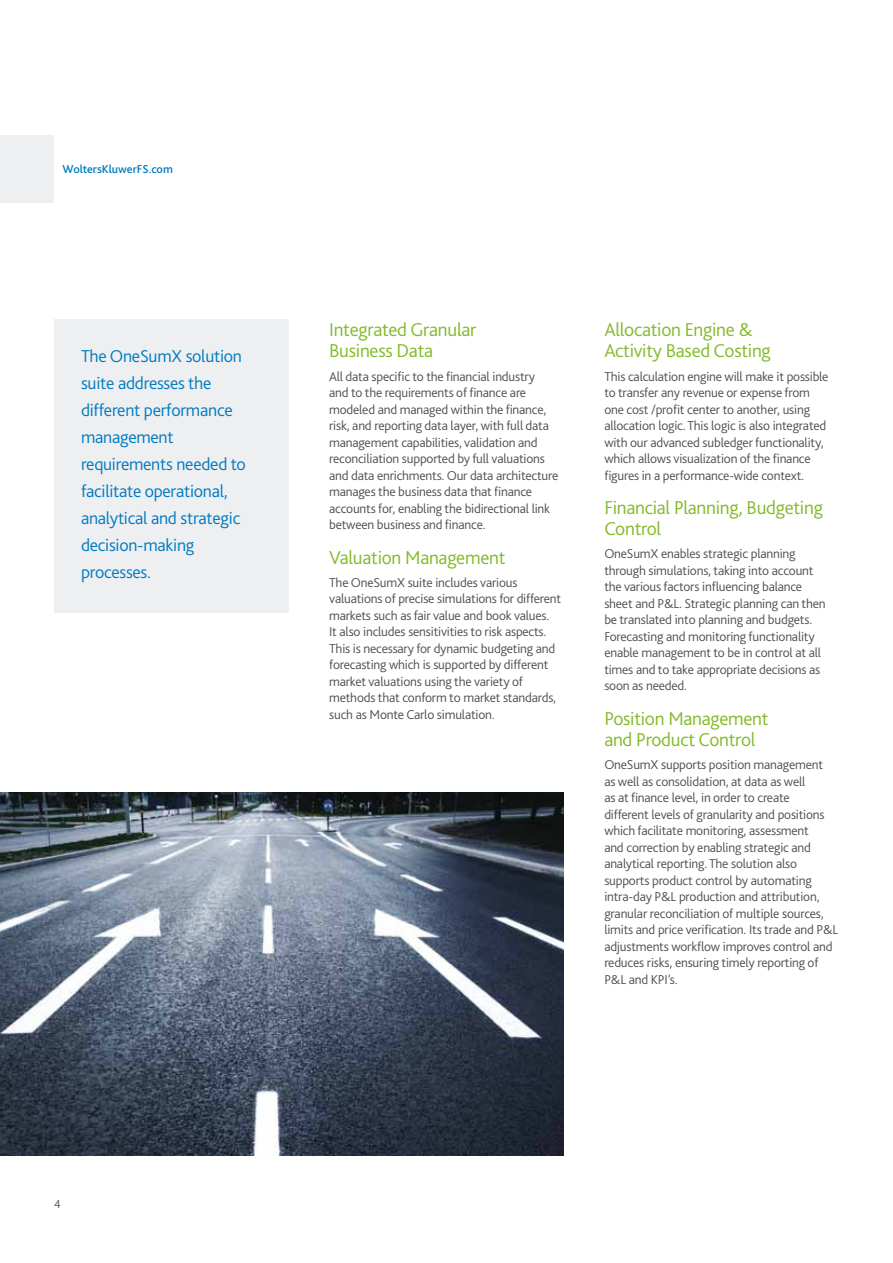
<style>
.page{position:relative;width:893px;height:1263px;background:#fff}
.page>*{position:absolute;margin:0;border:0;box-sizing:border-box;transform-origin:0 0}
.t1{font:300 19.5px/21px "Bliss 2";letter-spacing:-.015em;color:#80ba27}
.t2{font:300 18px/27px "Bliss 2";letter-spacing:-.015em;color:#007ac2}
.t3{font:300 13.5px/16.5px "Bliss 2";letter-spacing:-.015em;color:#4a5054}
.t4{font:500 12px "Bliss 2";color:#007ac2}
.t5{font:300 12px "Bliss 2";color:#4a5054}
</style>
<div class="page">
<div style="left:0;top:135px;width:54px;height:67px;background:#eeeff0"></div>
<div style="left:54px;top:319px;width:235px;height:293px;background:#eeeff0"></div>
<img style="left:0;top:792px;width:564px;height:363px">
<p class="t4" style="left:63px;top:161px;width:112px">WoltersKluwerFS.com</p>
<h2 class="t2" style="left:81px;top:342px;width:166px">The OneSumX solution suite addresses the different performance management requirements needed to facilitate operational, analytical and strategic decision-making processes.</h2>
<h1 class="t1" style="left:329px;top:319px;width:149px">Integrated Granular<br>Business Data</h1>
<p class="t3" style="left:329px;top:367px;width:231px">All data specific to the financial industry<br>and to the requirements of finance are modeled and managed within the finance, risk, and reporting data layer, with full data management capabilities, validation and reconciliation supported by full valuations and data enrichments. Our data architecture manages the business data that finance accounts for, enabling the bidirectional link between business and finance.</p>
<h1 class="t1" style="left:329px;top:546px;width:178px">Valuation Management</h1>
<p class="t3" style="left:329px;top:574px;width:234px">The OneSumX suite includes various valuations of precise simulations for different markets such as fair value and book values.<br>It also includes sensitivities to risk aspects.<br>This is necessary for dynamic budgeting and forecasting which is supported by different market valuations using the variety of methods that conform to market standards, such as Monte Carlo simulation.</p>
<h1 class="t1" style="left:604px;top:319px;width:168px">Allocation Engine &amp;<br>Activity Based Costing</h1>
<p class="t3" style="left:604px;top:367px;width:226px">This calculation engine will make it possible to transfer any revenue or expense from one cost /profit center to another, using allocation logic. This logic is also integrated with our advanced subledger functionality, which allows visualization of the finance figures in a performance-wide context.</p>
<h1 class="t1" style="left:604px;top:497px;width:220px">Financial Planning, Budgeting<br>Control</h1>
<p class="t3" style="left:604px;top:545px;width:223px">OneSumX enables strategic planning through simulations, taking into account the various factors influencing balance sheet and P&amp;L. Strategic planning can then be translated into planning and budgets.<br>Forecasting and monitoring functionality enable management to be in control at all times and to take appropriate decisions as soon as needed.</p>
<h1 class="t1" style="left:604px;top:707px;width:166px">Position Management and Product Control</h1>
<p class="t3" style="left:604px;top:756px;width:236px">OneSumX supports position management<br>as well as consolidation, at data as well<br>as at finance level, in order to create<br>different levels of granularity and positions which facilitate monitoring, assessment<br>and correction by enabling strategic and analytical reporting. The solution also supports product control by automating intra-day P&amp;L production and attribution, granular reconciliation of multiple sources, limits and price verification. Its trade and P&amp;L adjustments workflow improves control and reduces risks, ensuring timely reporting of P&amp;L and KPI’s.</p>
<p class="t5" style="left:54px;top:1197px;width:8px">4</p>
</div>
